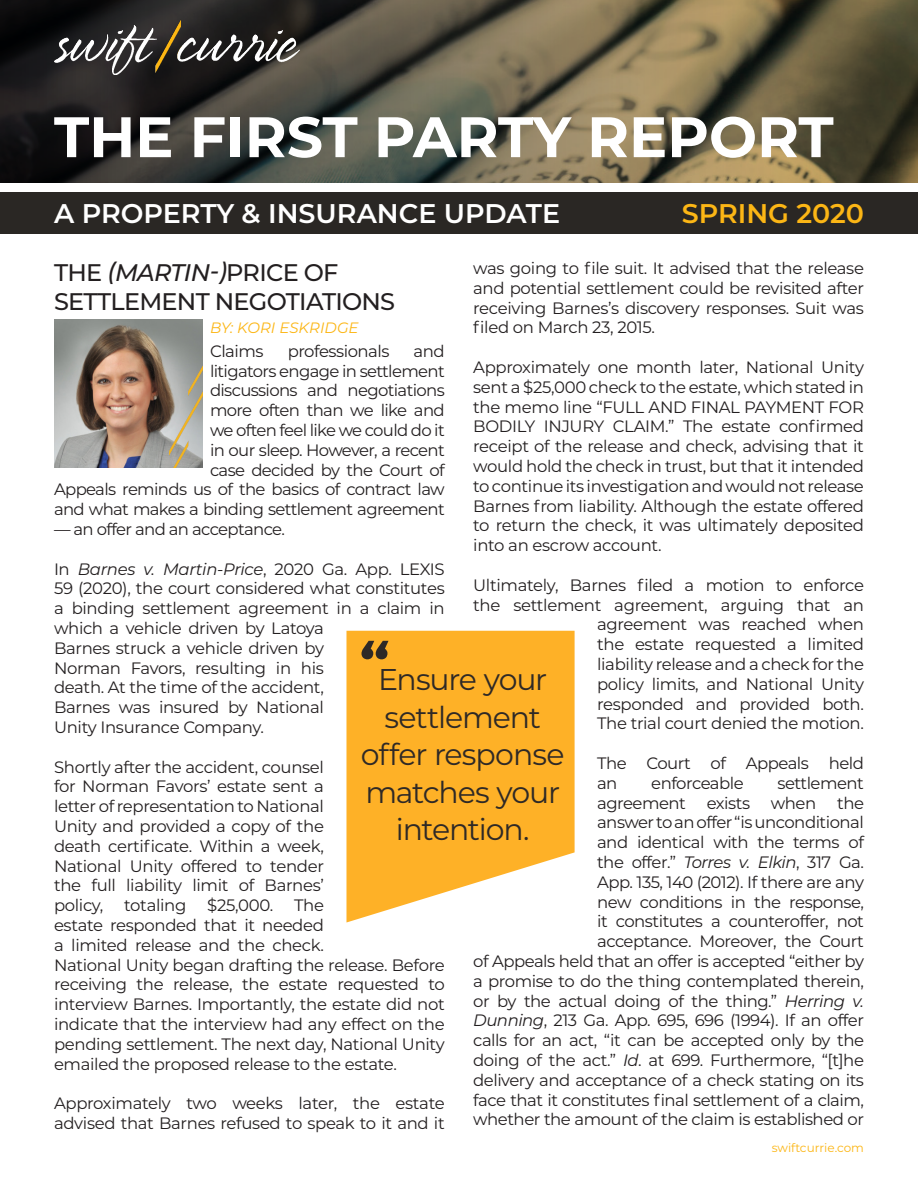
<style>
.page{position:relative;width:918px;height:1188px;background:#fff}
.page>*{position:absolute;margin:0;border:0;box-sizing:border-box;transform-origin:0 0}
.t1{font:700 57px "Montserrat";color:#fff}
.t2{font:30px/37.5px "Montserrat";letter-spacing:-.035em;color:#2e2926;text-align:center}
.t3{font:600 27px "Montserrat";color:#fff}
.t4{font:600 27px "Montserrat";color:#fcb615}
.t5{font:500 24px/28.8px "Montserrat";letter-spacing:-.03em;color:#231f20}
.t6{font:16.5px/19.8px "Montserrat";letter-spacing:-.03em;color:#231f20}
.t7{font:italic 15px "Montserrat";color:#fcb615}
.t8{font:12px "Montserrat";color:#fcb615}
.s1{font-style:italic}
</style>
<div class="page">
<svg style="left:0;top:0;width:918px;height:183px;background:#57513f"></svg>
<div style="left:0;top:192px;width:918px;height:42px;background:#2a2724"></div>
<img style="left:54px;top:19px;width:246px;height:55px">
<svg style="left:346px;top:631px;width:229px;height:292px;background:#feba42"></svg>
<svg style="left:362px;top:641px;width:27px;height:18px"></svg>
<img style="left:54px;top:320px;width:148px;height:148px">
<img style="left:170px;top:367px;width:32px;height:101px">
<h1 class="t1" style="left:54px;top:96px;width:781px">THE FIRST PARTY REPORT</h1>
<p class="t3" style="left:54px;top:195px;width:508px">A PROPERTY &amp; INSURANCE UPDATE</p>
<p class="t4" style="left:682px;top:195px;width:184px">SPRING 2020</p>
<p class="t6" style="left:473px;top:258px;width:392px;text-align:justify">was going to file suit. It advised that the release and potential settlement could be revisited after receiving Barnes’s discovery responses. Suit was filed on March 23, 2015.</p>
<p class="t6" style="left:473px;top:357px;width:392px;text-align:justify">Approximately one month later, National Unity sent a $25,000 check to the estate, which stated in the memo line “FULL AND FINAL PAYMENT FOR BODILY INJURY CLAIM.” The estate confirmed receipt of the release and check, advising that it would hold the check in trust, but that it intended to continue its investigation and would not release Barnes from liability. Although the estate offered to return the check, it was ultimately deposited into an escrow account.</p>
<p class="t6" style="left:473px;top:574px;width:392px;text-align:right">Ultimately, Barnes filed a motion to enforce the settlement agreement, arguing that an agreement was reached when<br>the estate requested a limited<br>liability release and a check for the<br>policy limits, and National Unity<br>responded and provided both.<br>The trial court denied the motion.</p>
<p class="t6" style="left:597px;top:753px;width:268px">The Court of Appeals held an</p>
<p class="t5" style="left:54px;top:257px;width:343px">THE <span class="s1">(MARTIN-)</span>PRICE OF<br>SETTLEMENT NEGOTIATIONS</p>
<p class="t7" style="left:210px;top:317px;width:150px">BY: KORI ESKRIDGE</p>
<p class="t6" style="left:210px;top:340px;width:55px">Claims</p>
<p class="t6" style="left:288px;top:340px;width:103px">professionals</p>
<p class="t6" style="left:54px;top:340px;width:392px;text-align:right">and<br>litigators engage in settlement<br>discussions and negotiations<br>more often than we like and<br>we often feel like we could do it<br>in our sleep. However, a recent<br>case decided by the Court of<br>Appeals reminds us of the basics of contract law and what makes a binding settlement agreement</p>
<p class="t6" style="left:54px;top:519px;width:232px">— an offer and an acceptance.</p>
<p class="t6" style="left:54px;top:558px;width:392px">In <span class="s1">Barnes v. Martin-Price</span>, 2020 Ga. App. LEXIS 59 (2020), the court considered what constitutes a binding settlement agreement in a claim in which a vehicle driven by Latoya<br>Barnes struck a vehicle driven by<br>Norman Favors, resulting in his<br>death. At the time of the accident,<br>Barnes was insured by National<br>Unity Insurance Company.</p>
<p class="t6" style="left:54px;top:756px;width:272px;text-align:justify">Shortly after the accident, counsel for Norman Favors’ estate sent a letter of representation to National Unity and provided a copy of the death certificate. Within a week, National Unity offered to tender the full liability limit of Barnes’ policy,</p>
<p class="t2" style="left:361px;top:660px;width:205px">Ensure your settlement offer response matches your intention.</p>
<p class="t6" style="left:651px;top:772px;width:94px">enforceable</p>
<p class="t6" style="left:777px;top:772px;width:88px">settlement</p>
<p class="t6" style="left:597px;top:792px;width:90px">agreement</p>
<p class="t6" style="left:707px;top:792px;width:45px">exists</p>
<p class="t6" style="left:771px;top:792px;width:47px">when</p>
<p class="t6" style="left:473px;top:792px;width:392px;text-align:right">the<br>answer to an offer “is unconditional<br>and identical with the terms of<br>the offer.” <span class="s1">Torres v. Elkin</span>, 317 Ga.<br>App. 135, 140 (2012). If there are any<br>new conditions in the response,<br>it constitutes a counteroffer, not<br>acceptance. Moreover, the Court<br>of Appeals held that an offer is accepted “either by a promise to do the thing contemplated therein, or by the actual doing of the thing.” <span class="s1">Herring v.<br>Dunning</span>, 213 Ga. App. 695, 696 (1994). If an offer calls for an act, “it can be accepted only by the doing of the act.” <span class="s1">Id</span>. at 699. Furthermore, “[t]he delivery and acceptance of a check stating on its face that it constitutes final settlement of a claim, whether the amount of the claim is established or</p>
<p class="t6" style="left:124px;top:895px;width:64px">totaling</p>
<p class="t6" style="left:207px;top:895px;width:67px">$25,000.</p>
<p class="t6" style="left:54px;top:895px;width:392px;text-indent:240px">The<br>estate responded that it needed<br>a limited release and the check.<br>National Unity began drafting the release. Before receiving the release, the estate requested to interview Barnes. Importantly, the estate did not indicate that the interview had any effect on the pending settlement. The next day, National Unity emailed the proposed release to the estate.</p>
<p class="t6" style="left:54px;top:1093px;width:392px">Approximately two weeks later, the estate advised that Barnes refused to speak to it and it</p>
<p class="t8" style="left:772px;top:1139px;width:94px">swiftcurrie.com</p>
</div>
